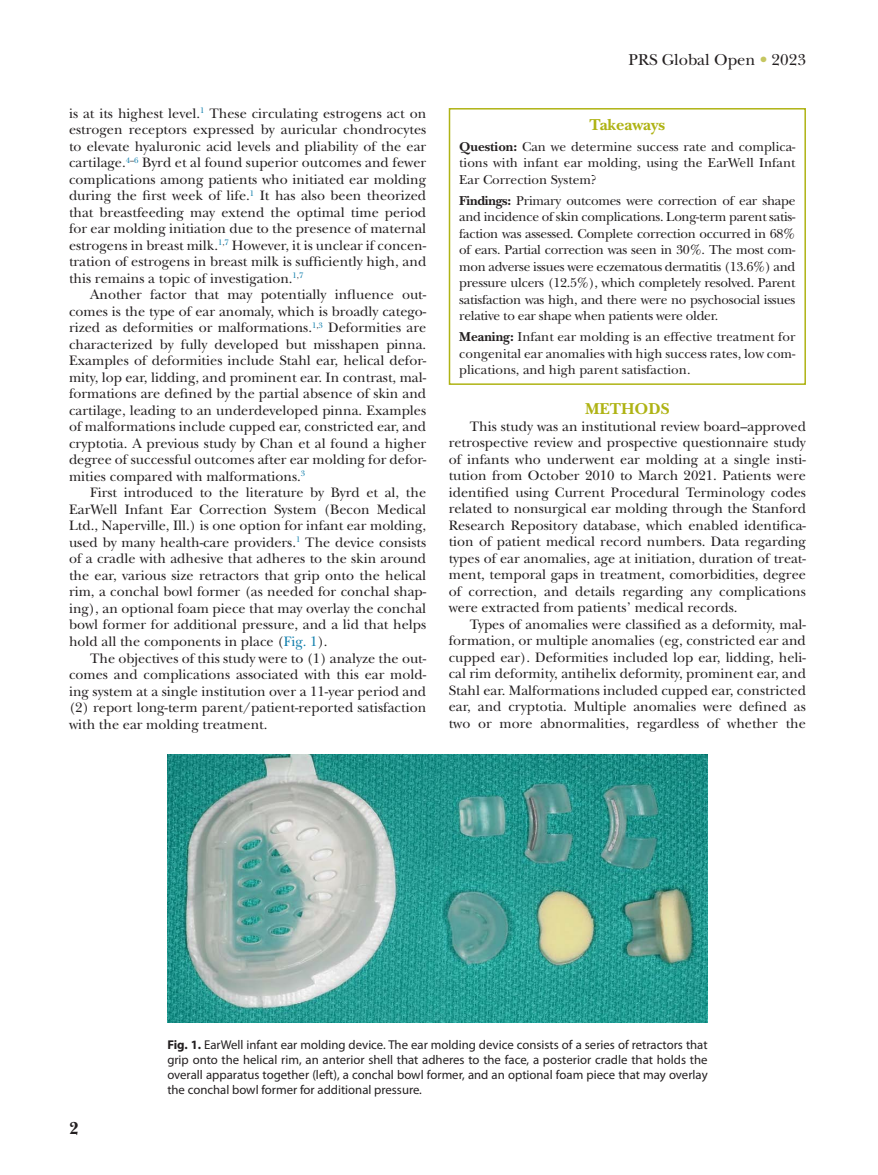
<style>
.page{position:relative;width:878px;height:1175px;background:#fff}
.page>*{position:absolute;margin:0;border:0;box-sizing:border-box;transform-origin:0 0}
.t1{font:700 18px "New Baskerville Std";color:#231f20}
.t2{font:16.5px "New Baskerville Std";color:#231f20}
.t3{font:700 16.5px "New Baskerville Std";color:#afb314}
.t4{font:14.25px/16.5px "New Baskerville Std";color:#231f20;text-align:justify}
.t5{font:13.5px/16.5px "New Baskerville Std";color:#231f20;text-align:justify}
.t6{font:12.75px/15px "Myriad Pro";color:#231f20;text-align:justify}
.s1{color:#0f7eac}
.s2{color:#c5c660}
.s3{font-weight:700}
</style>
<div class="page">
<div style="left:448px;top:108px;width:358px;height:277px;border:2px solid #afb314"></div>
<img style="left:167px;top:754px;width:540px;height:268px">
<p class="t4" style="left:69px;top:105px;width:359px">is at its highest level.<sup>1</sup> These circulating estrogens act on estrogen receptors expressed by auricular chondrocytes to elevate hyaluronic acid levels and pliability of the ear cartilage.<sup>4</sup><sup>–</sup><sup>6</sup> Byrd et al found superior outcomes and fewer complications among patients who initiated ear molding during the first week of life.<sup>1</sup> It has also been theorized that breastfeeding may extend the optimal time period for ear molding initiation due to the presence of maternal estrogens in breast milk.<sup>1</sup><sup>,</sup><sup>7</sup> However, it is unclear if concen&shy;tration of estrogens in breast milk is sufficiently high, and this remains a topic of investigation.<sup>1</sup><sup>,</sup><sup>7</sup></p>
<p class="t4" style="left:69px;top:286px;width:359px;text-indent:21px">Another factor that may potentially influence out&shy;comes is the type of ear anomaly, which is broadly catego&shy;rized as deformities or malformations.<sup>1</sup><sup>,</sup><sup>3</sup> Deformities are characterized by fully developed but misshapen pinna.<br>Examples of deformities include Stahl ear, helical defor&shy;mity, lop ear, lidding, and prominent ear. In contrast, mal&shy;formations are defined by the partial absence of skin and cartilage, leading to an underdeveloped pinna. Examples of malformations include cupped ear, constricted ear, and cryptotia. A previous study by Chan et al found a higher degree of successful outcomes after ear molding for defor&shy;mities compared with malformations.<sup>3</sup></p>
<p class="t4" style="left:69px;top:484px;width:359px;text-indent:21px">First introduced to the literature by Byrd et al, the EarWell Infant Ear Correction System (Becon Medical Ltd., Naperville, Ill.) is one option for infant ear molding, used by many health-care providers.<sup>1</sup> The device consists of a cradle with adhesive that adheres to the skin around the ear, various size retractors that grip onto the helical rim, a conchal bowl former (as needed for conchal shap&shy;ing), an optional foam piece that may overlay the conchal bowl former for additional pressure, and a lid that helps hold all the components in place (<span class="s1">Fig. 1</span>).</p>
<p class="t4" style="left:69px;top:649px;width:359px;text-indent:21px">The objectives of this study were to (1) analyze the out&shy;comes and complications associated with this ear mold&shy;ing system at a single institution over a 11-year period and (2) report long-term parent/patient-reported satisfaction with the ear molding treatment.</p>
<p class="t2" style="left:628px;top:50px;width:179px">PRS Global Open <span class="s2">•</span> 2023</p>
<p class="t3" style="left:589px;top:115px;width:77px">Takeaways</p>
<p class="t5" style="left:459px;top:138px;width:338px"><span class="s3">Question:</span> Can we determine success rate and complica&shy;tions with infant ear molding, using the EarWell Infant Ear Correction System?</p>
<p class="t5" style="left:459px;top:192px;width:338px"><span class="s3">Findings:</span> Primary outcomes were correction of ear shape and incidence of skin complications. Long-term parent satis&shy;faction was assessed. Complete correction occurred in 68% of ears. Partial correction was seen in 30%. The most com&shy;mon adverse issues were eczematous dermatitis (13.6%) and pressure ulcers (12.5%), which completely resolved. Parent satisfaction was high, and there were no psychosocial issues relative to ear shape when patients were older.</p>
<p class="t5" style="left:459px;top:329px;width:338px"><span class="s3">Meaning:</span> Infant ear molding is an effective treatment for congenital ear anomalies with high success rates, low com&shy;plications, and high parent satisfaction.</p>
<p class="t3" style="left:585px;top:399px;width:86px">METHODS</p>
<p class="t4" style="left:448px;top:418px;width:359px;text-indent:21px">This study was an institutional review board–approved retrospective review and prospective questionnaire study of infants who underwent ear molding at a single insti&shy;tution from October 2010 to March 2021. Patients were identified using Current Procedural Terminology codes related to nonsurgical ear molding through the Stanford Research Repository database, which enabled identifica&shy;tion of patient medical record numbers. Data regarding types of ear anomalies, age at initiation, duration of treat&shy;ment, temporal gaps in treatment, comorbidities, degree of correction, and details regarding any complications were extracted from patients’ medical records.</p>
<p class="t4" style="left:448px;top:616px;width:359px;text-indent:21px">Types of anomalies were classified as a deformity, mal&shy;formation, or multiple anomalies (eg, constricted ear and cupped ear). Deformities included lop ear, lidding, heli&shy;cal rim deformity, antihelix deformity, prominent ear, and Stahl ear. Malformations included cupped ear, constricted ear, and cryptotia. Multiple anomalies were defined as two or more abnormalities, regardless of whether the</p>
<p class="t1" style="left:69px;top:1118px;width:11px">2</p>
<p class="t6" style="left:167px;top:1037px;width:542px"><span class="s3">Fig. 1.</span> EarWell infant ear molding device. The ear molding device consists of a series of retractors that grip onto the helical rim, an anterior shell that adheres to the face, a posterior cradle that holds the overall apparatus together (left), a conchal bowl former, and an optional foam piece that may overlay the conchal bowl former for additional pressure.</p>
</div>
